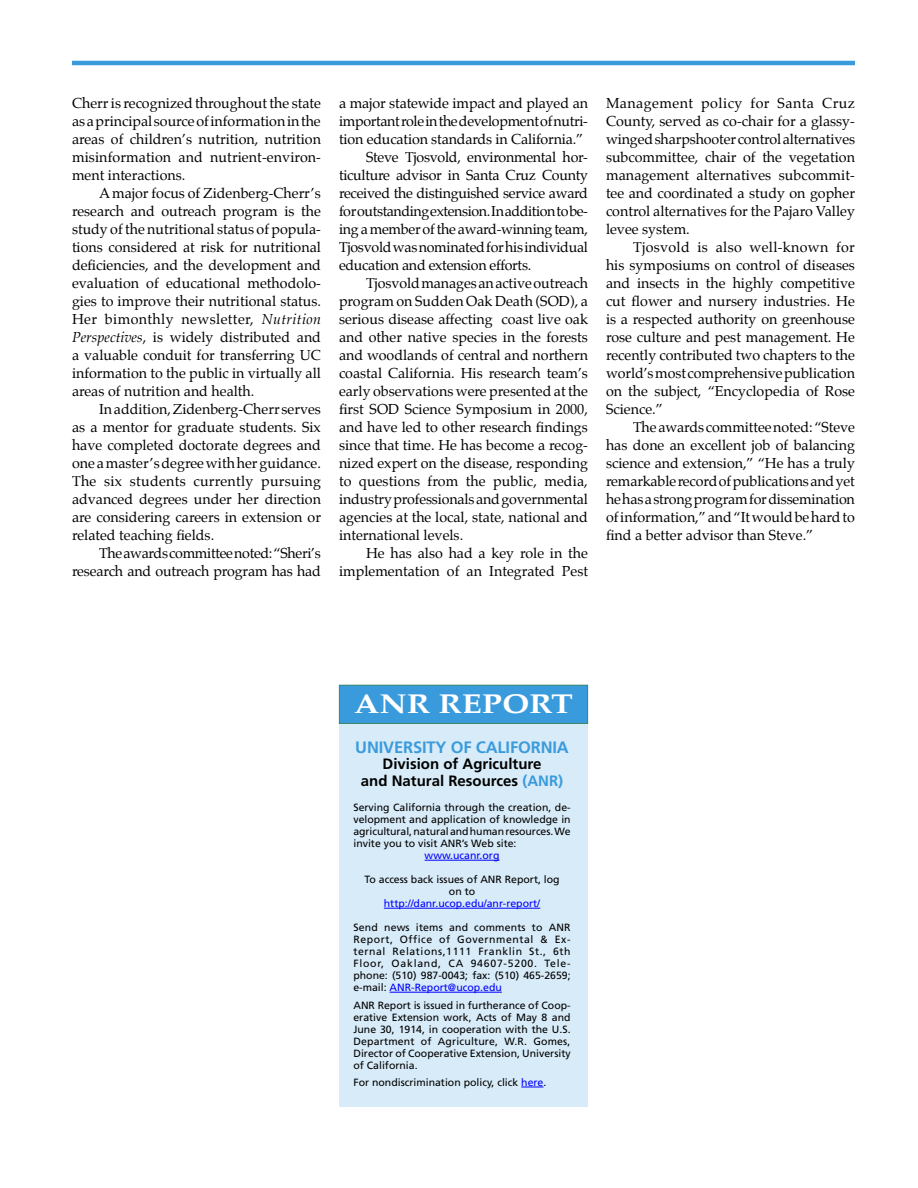
<style>
.page{position:relative;width:918px;height:1188px;background:#fff}
.page>*{position:absolute;margin:0;border:0;box-sizing:border-box;transform-origin:0 0}
.t1{font:700 27px "Palatino";color:#fff;scale:1.21 1}
.t2{font:700 16.5px "Frutiger";letter-spacing:-.01em;color:#3a9bdc}
.t3{font:700 15px/16.5px "Frutiger";color:#000;text-align:center}
.BodyTXT2{font:14.25px/18px "Palatino";color:#000;text-align:justify}
.BodyTXT2-2{font:14.25px/18px "Palatino";letter-spacing:-.02em;color:#000;text-align:right}
.t4{font:10.5px/12px "Frutiger";color:#000;text-align:justify}
.t5{font:10.5px "Frutiger";color:#00f}
.s1{font-style:italic}
.s2{color:#3a9bdc}
.s3{color:#00f}
</style>
<div class="page">
<hr style="left:72px;top:61px;width:783px;height:4px;background:#3a9bdc">
<div style="left:339px;top:725px;width:249px;height:382px;background:#d8ebf8"></div>
<div style="left:339px;top:685px;width:249px;height:38px;background:#3a9bdc"></div>
<div style="left:339px;top:685px;width:249px;height:39px;border:1px solid #3b896b"></div>
<hr style="left:425px;top:860px;width:75px;height:1px;background:#00f">
<hr style="left:384px;top:908px;width:156px;height:1px;background:#00f">
<hr style="left:390px;top:992px;width:112px;height:1px;background:#00f">
<svg style="left:521px;top:1087px;width:22px;height:1px"></svg>
<p class="BodyTXT2" style="left:72px;top:95px;width:250px">Cherr is recognized throughout the state as a principal source of information in the areas of children’s nutrition, nutrition misinformation and nutrient-environ&shy;ment interactions.</p>
<p class="BodyTXT2" style="left:72px;top:185px;width:251px;text-indent:27px">A major focus of Zidenberg-Cherr’s research and outreach program is the study of the nutritional status of popula&shy;tions considered at risk for nutritional deficiencies, and the development and evaluation of educational methodolo&shy;gies to improve their nutritional status.<br>Her bimonthly newsletter, <span class="s1">Nutrition Perspectives</span>, is widely distributed and a valuable conduit for transferring UC information to the public in virtually all areas of nutrition and health.</p>
<p class="BodyTXT2" style="left:72px;top:401px;width:251px;text-indent:27px">In addition, Zidenberg-Cherr serves as a mentor for graduate students. Six have completed doctorate degrees and one a master’s degree with her guidance.<br>The six students currently pursuing advanced degrees under her direction are considering careers in extension or related teaching fields.</p>
<p class="BodyTXT2-2" style="left:72px;top:545px;width:251px">The awards committee noted: “Sheri’s research and outreach program has had</p>
<p class="BodyTXT2" style="left:339px;top:95px;width:250px">a major statewide impact and played an important role in the development of nutri&shy;tion education standards in California.”</p>
<p class="BodyTXT2" style="left:339px;top:149px;width:251px;text-indent:27px">Steve Tjosvold, environmental hor&shy;ticulture advisor in Santa Cruz County received the distinguished service award for outstanding extension. In addition to be&shy;ing a member of the award-winning team, Tjosvold was nominated for his individual education and extension efforts.</p>
<p class="BodyTXT2" style="left:339px;top:275px;width:251px;text-indent:27px">Tjosvold manages an active outreach program on Sudden Oak Death (SOD), a serious disease affecting coast live oak and other native species in the forests and woodlands of central and northern coastal California. His research team’s early observations were presented at the first SOD Science Symposium in 2000, and have led to other research findings since that time. He has become a recog&shy;nized expert on the disease, responding to questions from the public, media, industry professionals and governmental agencies at the local, state, national and international levels.</p>
<p class="BodyTXT2" style="left:339px;top:545px;width:251px;text-align:right">He has also had a key role in the implementation of an Integrated Pest</p>
<p class="BodyTXT2" style="left:606px;top:95px;width:251px">Management policy for Santa Cruz County, served as co-chair for a glassy&shy;winged sharpshooter control alternatives subcommittee, chair of the vegetation management alternatives subcommit&shy;tee and coordinated a study on gopher control alternatives for the Pajaro Valley levee system.</p>
<p class="BodyTXT2" style="left:606px;top:239px;width:251px;text-indent:27px">Tjosvold is also well-known for his symposiums on control of diseases and insects in the highly competitive cut flower and nursery industries. He is a respected authority on greenhouse rose culture and pest management. He recently contributed two chapters to the world’s most comprehensive publication on the subject, “Encyclopedia of Rose Science.”</p>
<p class="BodyTXT2" style="left:606px;top:419px;width:251px;text-indent:27px">The awards committee noted: “Steve has done an excellent job of balancing science and extension,” “He has a truly remarkable record of publications and yet he has a strong program for dissemination of information,” and “It would be hard to find a better advisor than Steve.”</p>
<p class="t1" style="left:354px;top:688px;width:182px">ANR REPORT</p>
<p class="t2" style="left:355px;top:737px;width:215px">UNIVERSITY OF CALIFORNIA</p>
<p class="t3" style="left:361px;top:756px;width:204px">Division of Agriculture<br>and Natural Resources <span class="s2">(ANR)</span></p>
<p class="t4" style="left:353px;top:801px;width:219px">Serving California through the creation, de&shy;velopment and application of knowledge in agricultural, natural and human resources. We invite you to visit ANR’s Web site:</p>
<p class="t5" style="left:425px;top:849px;width:76px">www.ucanr.org</p>
<p class="t4" style="left:364px;top:873px;width:197px;text-align:center">To access back issues of ANR Report, log on to<br><span class="s3">http://danr.ucop.edu/anr-report/</span></p>
<p class="t4" style="left:353px;top:921px;width:219px">Send news items and comments to ANR Report, Office of Governmental &amp; Ex&shy;ternal Relations,1111 Franklin St., 6th Floor, Oakland, CA 94607-5200. Tele&shy;phone: (510) 987-0043; fax: (510) 465-2659; e-mail: <span class="s3">ANR-Report@ucop.edu</span></p>
<p class="t4" style="left:353px;top:999px;width:219px">ANR Report is issued in furtherance of Coop&shy;erative Extension work, Acts of May 8 and June 30, 1914, in cooperation with the U.S.<br>Department of Agriculture, W.R. Gomes, Director of Cooperative Extension, University of California.</p>
<p class="t4" style="left:353px;top:1076px;width:194px">For nondiscrimination policy, click <span class="s3">here</span>.</p>
</div>
